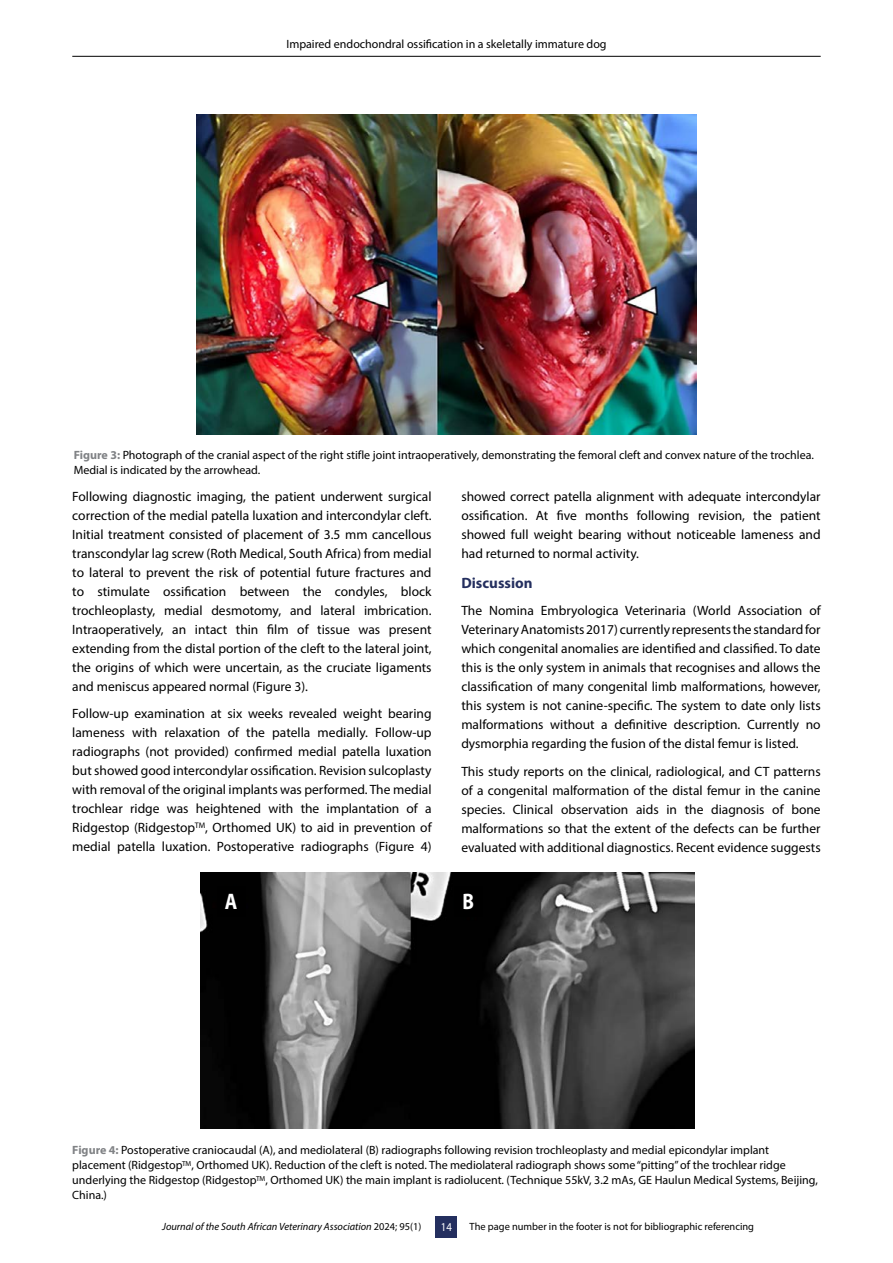
<style>
.page{position:relative;width:893px;height:1263px;background:#fff}
.page>*{position:absolute;margin:0;border:0;box-sizing:border-box;transform-origin:0 0}
.t1{font:700 22.5px "Myriad Pro";color:#fff;scale:.85 1}
.t2{font:700 15px "Myriad Pro";color:#242f5f}
.t3{font:13.5px/19px "Myriad Pro";color:#000;text-align:justify}
.t4{font:12px/15px "Myriad Pro";color:#000}
.t5{font:12px "Myriad Pro";color:#fff;scale:.9 1}
.t6{font:10.5px "Myriad Pro";color:#000}
.t7{font:italic 10.5px "Myriad Pro";color:#000}
.s1{font-weight:700;color:#808285}
.s2{font-style:normal}
</style>
<div class="page">
<div style="left:436px;top:1217px;width:21px;height:21px;background:#242f5f"></div>
<hr style="left:72px;top:56px;width:749px;height:1px;background:#000">
<img style="left:196px;top:115px;width:501px;height:320px">
<img style="left:200px;top:873px;width:494px;height:255px">
<div style="left:217px;top:885px;width:29px;height:31px;background:#000"></div>
<div style="left:454px;top:885px;width:28px;height:31px;background:#000"></div>
<p class="t4" style="left:286px;top:37px;width:322px">Impaired endochondral ossification in a skeletally immature dog</p>
<p class="t4" style="left:74px;top:447px;width:742px"><span class="s1">Figure 3:</span> Photograph of the cranial aspect of the right stifle joint intraoperatively, demonstrating the femoral cleft and convex nature of the trochlea.<br>Medial is indicated by the arrowhead.</p>
<p class="t3" style="left:72px;top:487px;width:361px">Following diagnostic imaging, the patient underwent surgical correction of the medial patella luxation and intercondylar cleft.<br>Initial treatment consisted of placement of 3.5 mm cancellous transcondylar lag screw (Roth Medical, South Africa) from medial to lateral to prevent the risk of potential future fractures and to stimulate ossification between the condyles, block trochleoplasty, medial desmotomy, and lateral imbrication.<br>Intraoperatively, an intact thin film of tissue was present extending from the distal portion of the cleft to the lateral joint, the origins of which were uncertain, as the cruciate ligaments and meniscus appeared normal (Figure 3).</p>
<p class="t3" style="left:72px;top:704px;width:361px">Follow-up examination at six weeks revealed weight bearing lameness with relaxation of the patella medially. Follow-up radiographs (not provided) confirmed medial patella luxation but showed good intercondylar ossification. Revision sulcoplasty with removal of the original implants was performed. The medial trochlear ridge was heightened with the implantation of a Ridgestop (Ridgestop<sup>TM</sup>, Orthomed UK) to aid in prevention of medial patella luxation. Postoperative radiographs (Figure 4)</p>
<p class="t3" style="left:461px;top:487px;width:361px">showed correct patella alignment with adequate intercondylar ossification. At five months following revision, the patient showed full weight bearing without noticeable lameness and had returned to normal activity.</p>
<p class="t2" style="left:461px;top:573px;width:73px">Discussion</p>
<p class="t3" style="left:461px;top:601px;width:361px">The Nomina Embryologica Veterinaria (World Association of Veterinary Anatomists 2017) currently represents the standard for which congenital anomalies are identified and classified. To date this is the only system in animals that recognises and allows the classification of many congenital limb malformations, however, this system is not canine-specific. The system to date only lists malformations without a definitive description. Currently no dysmorphia regarding the fusion of the distal femur is listed.</p>
<p class="t3" style="left:461px;top:761px;width:361px">This study reports on the clinical, radiological, and CT patterns of a congenital malformation of the distal femur in the canine species. Clinical observation aids in the diagnosis of bone malformations so that the extent of the defects can be further evaluated with additional diagnostics. Recent evidence suggests</p>
<h1 class="t1" style="left:225px;top:887px;width:16px">A</h1>
<h1 class="t1" style="left:462px;top:887px;width:15px">B</h1>
<p class="t4" style="left:72px;top:1142px;width:747px"><span class="s1">Figure 4:</span> Postoperative craniocaudal (A), and mediolateral (B) radiographs following revision trochleoplasty and medial epicondylar implant placement (Ridgestop<sup>TM</sup>, Orthomed UK). Reduction of the cleft is noted. The mediolateral radiograph shows some “pitting” of the trochlear ridge underlying the Ridgestop (Ridgestop<sup>TM</sup>, Orthomed UK) the main implant is radiolucent. (Technique 55kV, 3.2 mAs, GE Haulun Medical Systems, Beijing, China.)</p>
<p class="t7" style="left:162px;top:1220px;width:261px">Journal of the South African Veterinary Association <span class="s2">2024; 95(1)</span></p>
<p class="t5" style="left:441px;top:1220px;width:14px">14</p>
<p class="t6" style="left:470px;top:1220px;width:286px">The page number in the footer is not for bibliographic referencing</p>
</div>
